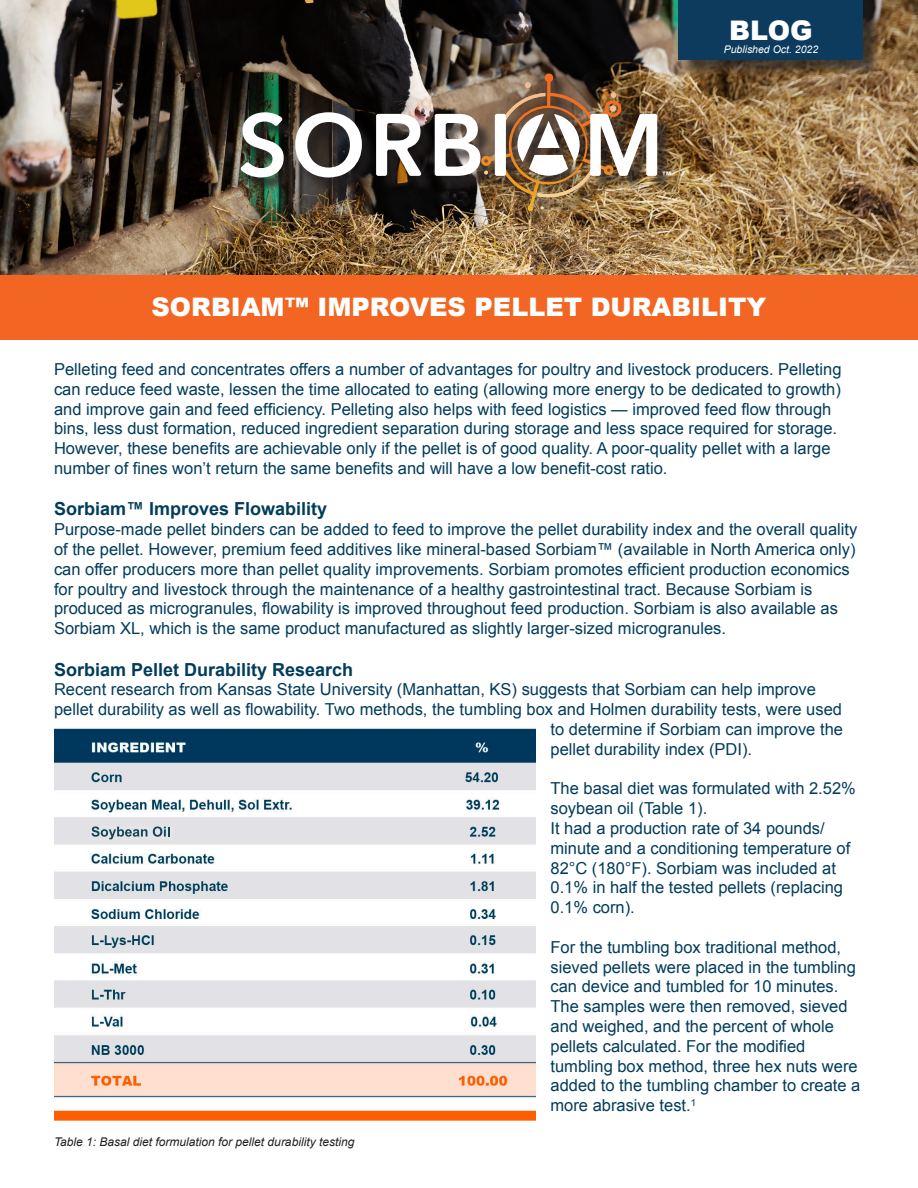
<style>
.page{position:relative;width:918px;height:1188px;background:#fff}
.page>*{position:absolute;margin:0;border:0;box-sizing:border-box;transform-origin:0 0}
.t1{font:900 27px "Arial";color:#fff}
.t2{font:900 25.5px "Arial";color:#fff}
.t3{font:700 18px "Arial";color:#023c5b}
.t4{font:16.5px/19.8px "Arial";color:#023c5b}
.t5{font:italic 12px "Arial";color:#231f20}
.t6{font:italic 10.5px "Arial";color:#fff}
.t7{font:800 9px "Avenir";color:#fff}
</style>
<div class="page">
<img style="left:0;top:0;width:918px;height:275px">
<div style="left:243px;top:76px;width:444px;height:151px;background:#231f20;opacity:.75"></div>
<svg style="left:240px;top:112px;width:44px;height:65px"></svg>
<svg style="left:295px;top:112px;width:67px;height:65px"></svg>
<svg style="left:376px;top:114px;width:46px;height:62px"></svg>
<img style="left:435px;top:73px;width:222px;height:138px">
<div style="left:0;top:275px;width:918px;height:64px;background:#f26522"></div>
<img style="left:54px;top:728px;width:482px;height:392px">
<div style="left:681px;top:0;width:201px;height:78px;background:#231f20;opacity:.75"></div>
<div style="left:679px;top:0;width:184px;height:59px;background:#0d3b5d"></div>
<div style="left:90px;top:826px;width:82px;height:14px;background:#e4e5e7"></div>
<svg style="left:92px;top:827px;width:55px;height:12px"></svg>
<svg style="left:153px;top:827px;width:17px;height:10px"></svg>
<p class="t7" style="left:662px;top:168px;width:11px">™</p>
<p class="t1" style="left:729px;top:11px;width:85px">BLOG</p>
<p class="t6" style="left:724px;top:42px;width:96px">Published Oct. 2022</p>
<p class="t2" style="left:152px;top:288px;width:616px">SORBIAM™ IMPROVES PELLET DURABILITY</p>
<p class="t4" style="left:54px;top:359px;width:789px">Pelleting feed and concentrates offers a number of advantages for poultry and livestock producers. Pelleting can reduce feed waste, lessen the time allocated to eating (allowing more energy to be dedicated to growth) and improve gain and feed efficiency. Pelleting also helps with feed logistics — improved feed flow through bins, less dust formation, reduced ingredient separation during storage and less space required for storage.<br>However, these benefits are achievable only if the pellet is of good quality. A poor-quality pellet with a large number of fines won’t return the same benefits and will have a low benefit-cost ratio.</p>
<p class="t3" style="left:54px;top:497px;width:275px">Sorbiam™ Improves Flowability</p>
<p class="t4" style="left:54px;top:520px;width:805px">Purpose-made pellet binders can be added to feed to improve the pellet durability index and the overall quality of the pellet. However, premium feed additives like mineral-based Sorbiam™ (available in North America only) can offer producers more than pellet quality improvements. Sorbiam promotes efficient production economics for poultry and livestock through the maintenance of a healthy gastrointestinal tract. Because Sorbiam is produced as microgranules, flowability is improved throughout feed production. Sorbiam is also available as Sorbiam XL, which is the same product manufactured as slightly larger-sized microgranules.</p>
<p class="t3" style="left:54px;top:657px;width:301px">Sorbiam Pellet Durability Research</p>
<p class="t4" style="left:54px;top:680px;width:764px">Recent research from Kansas State University (Manhattan, KS) suggests that Sorbiam can help improve</p>
<p class="t4" style="left:54px;top:700px;width:790px">pellet durability as well as flowability. Two methods, the tumbling box and Holmen durability tests, were used</p>
<p class="t4" style="left:550px;top:719px;width:294px">to determine if Sorbiam can improve the</p>
<p class="t4" style="left:550px;top:739px;width:203px">pellet durability index (PDI).</p>
<p class="t4" style="left:550px;top:779px;width:307px">The basal diet was formulated with 2.52% soybean oil (Table 1).<br>It had a production rate of 34 pounds/ minute and a conditioning temperature of 82°C (180°F). Sorbiam was included at 0.1% in half the tested pellets (replacing 0.1% corn).</p>
<p class="t4" style="left:550px;top:937px;width:312px">For the tumbling box traditional method, sieved pellets were placed in the tumbling can device and tumbled for 10 minutes.<br>The samples were then removed, sieved and weighed, and the percent of whole pellets calculated. For the modified tumbling box method, three hex nuts were added to the tumbling chamber to create a more abrasive test.<sup>1</sup></p>
<p class="t5" style="left:54px;top:1135px;width:302px">Table 1: Basal diet formulation for pellet durability testing</p>
</div>
